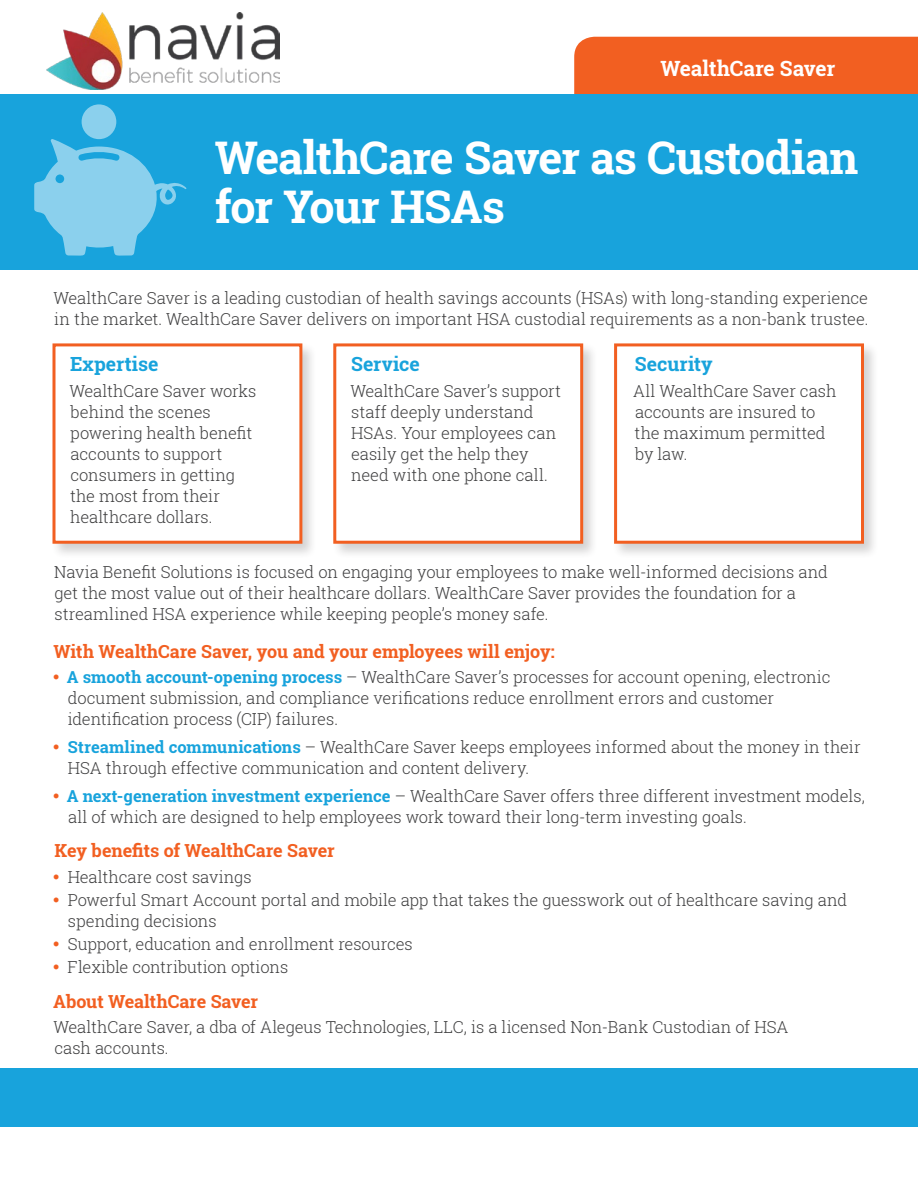
<style>
.page{position:relative;width:918px;height:1188px;background:#fff}
.page>*{position:absolute;margin:0;border:0;box-sizing:border-box;transform-origin:0 0}
.t1{font:700 45px/49.5px "Roboto Slab";letter-spacing:-.025em;color:#fff}
.t2{font:700 21px "Roboto Slab";letter-spacing:-.01em;color:#fff}
.t3{font:700 19.5px "Roboto Slab";color:#18a3dc}
.t4{font:700 18px "Roboto Slab";letter-spacing:-.01em;color:#f25f21}
.t5{font:300 16.5px/21px "Roboto Slab";letter-spacing:-.005em;color:#3e3e3f}
.s1{font-weight:700;color:#18a3dc}
</style>
<div class="page">
<div style="left:574px;top:37px;width:344px;height:57px;background:#f25f21"></div>
<div style="left:0;top:1069px;width:918px;height:58px;background:#18a3dc"></div>
<div style="left:0;top:94px;width:918px;height:175px;background:#18a3dc"></div>
<img style="left:47px;top:13px;width:233px;height:76px">
<div style="left:51px;top:342px;width:266px;height:217px;background:#231f20;opacity:.2"></div>
<div style="left:52px;top:343px;width:250px;height:201px;background:#fff;border:3px solid #f25f21"></div>
<div style="left:332px;top:342px;width:266px;height:217px;background:#231f20;opacity:.2"></div>
<div style="left:333px;top:343px;width:250px;height:201px;background:#fff;border:3px solid #f25f21"></div>
<div style="left:612px;top:342px;width:267px;height:217px;background:#231f20;opacity:.2"></div>
<div style="left:614px;top:343px;width:250px;height:201px;background:#fff;border:3px solid #f25f21"></div>
<svg style="left:34px;top:139px;width:153px;height:117px"></svg>
<div style="left:82px;top:104px;width:34px;height:35px;background:#8bd0ed;border-radius:50%"></div>
<p class="t2" style="left:660px;top:54px;width:176px">WealthCare Saver</p>
<h1 class="t1" style="left:215px;top:132px;width:645px">WealthCare Saver as Custodian for Your HSAs</h1>
<p class="t5" style="left:54px;top:287px;width:816px">WealthCare Saver is a leading custodian of health savings accounts (HSAs) with long-standing experience in the market. WealthCare Saver delivers on important HSA custodial requirements as a non-bank trustee.</p>
<p class="t3" style="left:70px;top:351px;width:90px">Expertise</p>
<p class="t5" style="left:70px;top:380px;width:188px">WealthCare Saver works behind the scenes powering health benefit accounts to support consumers in getting the most from their healthcare dollars.</p>
<p class="t3" style="left:351px;top:351px;width:70px">Service</p>
<p class="t5" style="left:350px;top:380px;width:212px">WealthCare Saver’s support staff deeply understand<br>HSAs. Your employees can easily get the help they need with one phone call.</p>
<p class="t3" style="left:635px;top:351px;width:79px">Security</p>
<p class="t5" style="left:633px;top:380px;width:205px">All WealthCare Saver cash accounts are insured to the maximum permitted by law.</p>
<p class="t5" style="left:54px;top:561px;width:775px">Navia Benefit Solutions is focused on engaging your employees to make well-informed decisions and get the most value out of their healthcare dollars. WealthCare Saver provides the foundation for a streamlined HSA experience while keeping people’s money safe.</p>
<p class="t4" style="left:54px;top:639px;width:503px">With WealthCare Saver, you and your employees will enjoy:</p>
<p class="t5" style="left:67px;top:667px;width:765px"><span class="s1">A smooth account-opening process</span> – WealthCare Saver’s processes for account opening, electronic document submission, and compliance verifications reduce enrollment errors and customer identification process (CIP) failures.</p>
<p class="t5" style="left:68px;top:736px;width:795px"><span class="s1">Streamlined communications</span> – WealthCare Saver keeps employees informed about the money in their<br>HSA through effective communication and content delivery.</p>
<p class="t5" style="left:67px;top:785px;width:800px"><span class="s1">A next-generation investment experience</span> – WealthCare Saver offers three different investment models, all of which are designed to help employees work toward their long-term investing goals.</p>
<p class="t4" style="left:54px;top:839px;width:282px">Key benefits of WealthCare Saver</p>
<p class="t5" style="left:68px;top:865px;width:781px;line-height:23.1px">Healthcare cost savings<br>Powerful Smart Account portal and mobile app that takes the guesswork out of healthcare saving and</p>
<p class="t5" style="left:68px;top:909px;width:347px;line-height:23.1px">spending decisions<br>Support, education and enrollment resources<br>Flexible contribution options</p>
<p class="t4" style="left:53px;top:989px;width:206px">About WealthCare Saver</p>
<p class="t5" style="left:54px;top:1016px;width:736px">WealthCare Saver, a dba of Alegeus Technologies, LLC, is a licensed Non-Bank Custodian of HSA cash accounts.</p>
</div>
